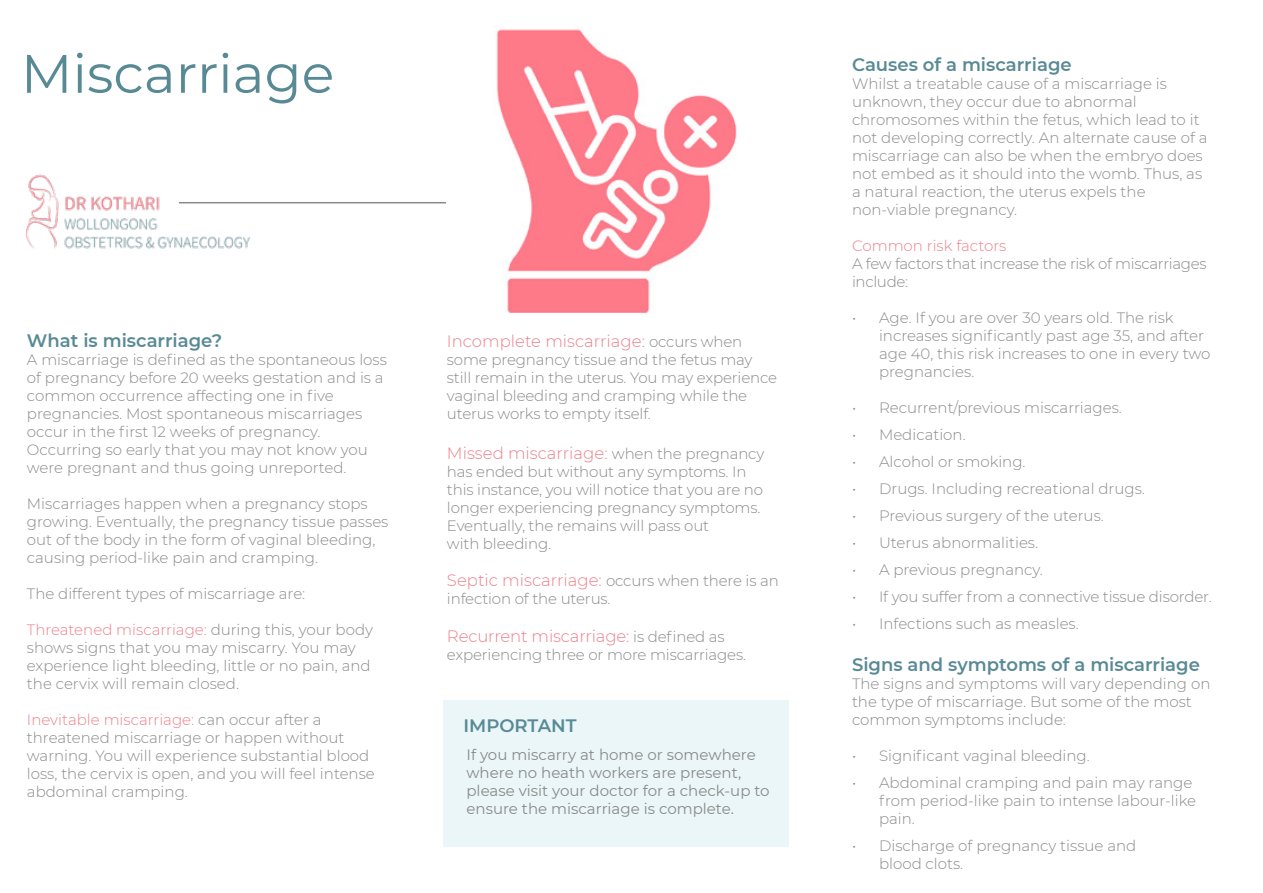
<style>
.page{position:relative;width:1263px;height:893px;background:#fff}
.page>*{position:absolute;margin:0;border:0;box-sizing:border-box;transform-origin:0 0}
.t1{font:54px "Montserrat";color:#588a95}
.t2{font:600 18px "Montserrat";color:#588a95}
.t3{font:300 16.5px "Montserrat";color:#ed808b}
.t4{font:300 15px/18px "Montserrat";color:#8a8a8a}
.t5{font:15px/18px "Montserrat";color:#8a8a8a}
.t6{font:300 15px/18px "Montserrat";letter-spacing:-.02em;color:#8a8a8a}
.t7{font:300 15px "Montserrat";color:#ed808b}
.s1{color:#ed808b}
.s2{font-size:15px;color:#8a8a8a}
.s3{font-size:16.5px;color:#ed808b}
</style>
<div class="page">
<img style="left:421px;top:25px;width:316px;height:288px">
<hr style="left:179px;top:202px;width:267px;height:1px;background:#8a8a8a">
<img style="left:26px;top:174px;width:230px;height:75px">
<div style="left:444px;top:700px;width:345px;height:146px;background:#eaf6f7"></div>
<h1 class="t1" style="left:21px;top:36px;width:315px">Miscarriage</h1>
<p class="t2" style="left:27px;top:328px;width:197px">What is miscarriage?</p>
<p class="t4" style="left:27px;top:350px;width:361px">A miscarriage is defined as the spontaneous loss of pregnancy before 20 weeks gestation and is a common occurrence affecting one in five pregnancies. Most spontaneous miscarriages occur in the first 12 weeks of pregnancy.<br>Occurring so early that you may not know you were pregnant and thus going unreported.</p>
<p class="t4" style="left:27px;top:494px;width:363px">Miscarriages happen when a pregnancy stops growing. Eventually, the pregnancy tissue passes out of the body in the form of vaginal bleeding, causing period-like pain and cramping.</p>
<p class="t4" style="left:27px;top:584px;width:280px">The different types of miscarriage are:</p>
<p class="t4" style="left:27px;top:620px;width:348px"><span class="s1">Threatened miscarriage:</span> during this, your body shows signs that you may miscarry. You may experience light bleeding, little or no pain, and the cervix will remain closed.</p>
<p class="t4" style="left:27px;top:710px;width:349px"><span class="s1">Inevitable miscarriage:</span> can occur after a threatened miscarriage or happen without warning. You will experience substantial blood loss, the cervix is open, and you will feel intense abdominal cramping.</p>
<p class="t3" style="left:447px;top:330px;width:297px">Incomplete miscarriage: <span class="s2">occurs when</span></p>
<p class="t4" style="left:447px;top:350px;width:332px">some pregnancy tissue and the fetus may still remain in the uterus. You may experience vaginal bleeding and cramping while the uterus works to empty itself.</p>
<p class="t3" style="left:447px;top:441px;width:319px">Missed miscarriage: <span class="s2">when the pregnancy</span></p>
<p class="t4" style="left:447px;top:462px;width:318px">has ended but without any symptoms. In this instance, you will notice that you are no longer experiencing pregnancy symptoms.<br>Eventually, the remains will pass out<br>with bleeding.</p>
<p class="t4" style="left:447px;top:572px;width:333px"><span class="s3">Septic miscarriage:</span> occurs when there is an infection of the uterus.</p>
<p class="t3" style="left:447px;top:625px;width:279px">Recurrent miscarriage: <span class="s2">is defined as</span></p>
<p class="t4" style="left:447px;top:645px;width:301px">experiencing three or more miscarriages.</p>
<p class="t2" style="left:463px;top:713px;width:115px">IMPORTANT</p>
<p class="t5" style="left:466px;top:745px;width:305px">If you miscarry at home or somewhere where no heath workers are present, please visit your doctor for a check-up to ensure the miscarriage is complete.</p>
<p class="t2" style="left:852px;top:52px;width:221px">Causes of a miscarriage</p>
<p class="t4" style="left:852px;top:75px;width:357px">Whilst a treatable cause of a miscarriage is unknown, they occur due to abnormal chromosomes within the fetus, which lead to it not developing correctly. An alternate cause of a miscarriage can also be when the embryo does not embed as it should into the womb. Thus, as a natural reaction, the uterus expels the non-viable pregnancy.</p>
<p class="t7" style="left:852px;top:236px;width:156px">Common risk factors</p>
<p class="t6" style="left:852px;top:255px;width:356px">A few factors that increase the risk of miscarriages include:</p>
<p class="t4" style="left:879px;top:309px;width:333px;text-indent:-27px">• Age. If you are over 30 years old. The risk increases significantly past age 35, and after age 40, this risk increases to one in every two pregnancies.</p>
<p class="t4" style="left:852px;top:399px;width:271px">• Recurrent/previous miscarriages.</p>
<p class="t4" style="left:852px;top:426px;width:115px">• Medication.</p>
<p class="t4" style="left:852px;top:453px;width:175px">• Alcohol or smoking.</p>
<p class="t4" style="left:852px;top:480px;width:294px">• Drugs. Including recreational drugs.</p>
<p class="t4" style="left:852px;top:507px;width:253px">• Previous surgery of the uterus.</p>
<p class="t4" style="left:852px;top:534px;width:188px">• Uterus abnormalities.</p>
<p class="t4" style="left:852px;top:561px;width:192px">• A previous pregnancy.</p>
<p class="t4" style="left:852px;top:588px;width:361px">• If you suffer from a connective tissue disorder.</p>
<p class="t4" style="left:852px;top:615px;width:228px">• Infections such as measles.</p>
<p class="t2" style="left:852px;top:652px;width:349px">Signs and symptoms of a miscarriage</p>
<p class="t4" style="left:852px;top:674px;width:360px">The signs and symptoms will vary depending on the type of miscarriage. But some of the most common symptoms include:</p>
<p class="t4" style="left:852px;top:746px;width:239px">• Significant vaginal bleeding.</p>
<p class="t4" style="left:879px;top:773px;width:319px;text-indent:-27px">• Abdominal cramping and pain may range from period-like pain to intense labour-like pain.</p>
<p class="t4" style="left:879px;top:836px;width:259px;text-indent:-27px">• Discharge of pregnancy tissue and blood clots.</p>
</div>
